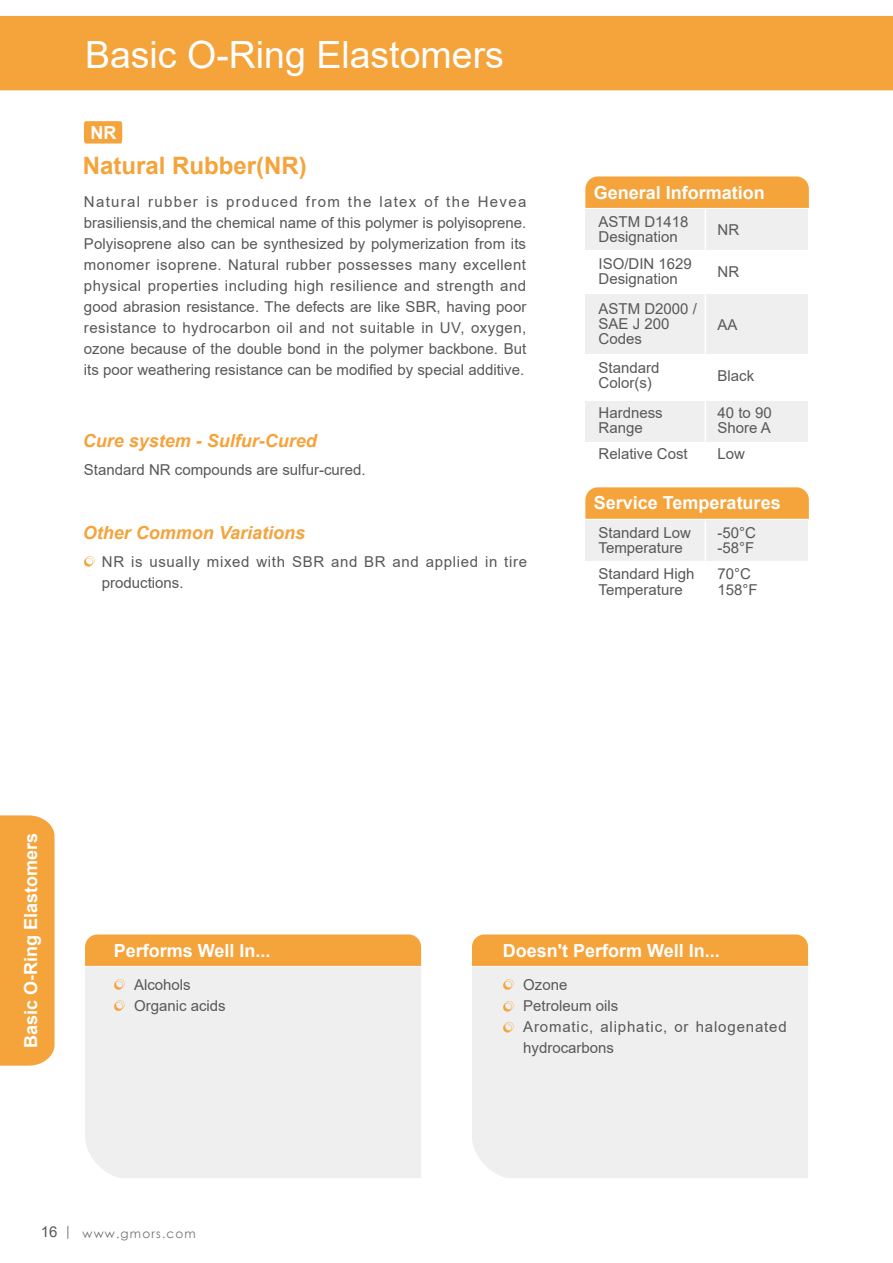
<style>
.page{position:relative;width:893px;height:1263px;background:#fff}
.page>*{position:absolute;margin:0;border:0;box-sizing:border-box;transform-origin:0 0}
.t1{font:37.5px "Arial";color:#fff}
.t2{font:700 24px "Arial";color:#f5a33b}
.t3{font:700 18px "Arial";color:#fff}
.t4{font:italic 700 18px "Arial";color:#f5a33b}
.t5{font:15px/15px "Arial";color:#595757}
.t6{font:15px/21px "Arial";letter-spacing:.03em;color:#595757}
.t7{font:15px/21px "Arial";letter-spacing:.045em;color:#595757}
.t8{font:12px "Century Gothic";letter-spacing:.1em;color:#727171}
.s1{font-family:"Arial";font-size:15px;color:#595757}
.s2{font-family:"Adobe Ming Std";font-weight:300;font-size:15px;color:#000}
</style>
<div class="page">
<div style="left:0;top:16px;width:893px;height:74px;background:#f5a33b"></div>
<div style="left:0;top:815px;width:55px;height:251px;background:#f5a33b"></div>
<div style="left:585px;top:521px;width:223px;height:40px;background:#efefef"></div>
<svg style="left:585px;top:487px;width:224px;height:32px;background:#f5a540"></svg>
<hr style="left:705px;top:521px;width:1px;height:124px;background:#fff">
<div style="left:585px;top:209px;width:223px;height:41px;background:#efefef"></div>
<div style="left:585px;top:401px;width:223px;height:40px;background:#efefef"></div>
<div style="left:585px;top:294px;width:223px;height:59px;background:#efefef"></div>
<svg style="left:585px;top:176px;width:224px;height:32px;background:#f5a540"></svg>
<hr style="left:705px;top:209px;width:1px;height:253px;background:#fff">
<svg style="left:84px;top:556px;width:10px;height:11px"></svg>
<div style="left:85px;top:934px;width:336px;height:32px;background:#f5a33b"></div>
<div style="left:85px;top:967px;width:336px;height:211px;background:#efefef"></div>
<div style="left:472px;top:934px;width:336px;height:32px;background:#f5a33b"></div>
<div style="left:472px;top:967px;width:336px;height:211px;background:#efefef"></div>
<svg style="left:114px;top:979px;width:10px;height:11px"></svg>
<svg style="left:114px;top:1000px;width:10px;height:11px"></svg>
<svg style="left:503px;top:979px;width:11px;height:11px"></svg>
<svg style="left:503px;top:1001px;width:11px;height:11px"></svg>
<svg style="left:503px;top:1022px;width:11px;height:11px"></svg>
<svg style="left:84px;top:121px;width:38px;height:23px"></svg>
<h1 class="t1" style="left:85px;top:29px;width:420px">Basic O-Ring Elastomers</h1>
<p class="t3" style="left:90px;top:120px;width:27px">NR</p>
<h2 class="t2" style="left:83px;top:149px;width:225px">Natural Rubber(NR)</h2>
<p class="t5" style="left:84px;top:191px;width:444px;line-height:21px;text-align:justify">Natural rubber is produced from the latex of the Hevea brasiliensis,and the chemical name of this polymer is polyisoprene.<br>Polyisoprene also can be synthesized by polymerization from its monomer isoprene. Natural rubber possesses many excellent physical properties including high resilience and strength and good abrasion resistance. The defects are like SBR, having poor resistance to hydrocarbon oil and not suitable in UV, oxygen, ozone because of the double bond in the polymer backbone. But its poor weathering resistance can be modified by special additive.</p>
<p class="t4" style="left:83px;top:429px;width:236px">Cure system - Sulfur-Cured</p>
<p class="t5" style="left:84px;top:462px;width:283px">Standard NR compounds are sulfur-cured.</p>
<p class="t4" style="left:83px;top:520px;width:224px">Other Common Variations</p>
<p class="t7" style="left:102px;top:551px;width:427px">NR is usually mixed with SBR and BR and applied in tire productions.</p>
<p class="t3" style="left:594px;top:180px;width:173px">General Information</p>
<p class="t5" style="left:598px;top:214px;width:92px">ASTM D1418<br>Designation</p>
<p class="t5" style="left:718px;top:222px;width:23px">NR</p>
<p class="t5" style="left:718px;top:264px;width:23px">NR</p>
<p class="t5" style="left:598px;top:256px;width:95px">ISO/DIN 1629<br>Designation</p>
<p class="t5" style="left:598px;top:301px;width:100px">ASTM D2000 /<br>SAE J 200<br>Codes</p>
<p class="t5" style="left:718px;top:317px;width:22px">AA</p>
<p class="t5" style="left:598px;top:360px;width:62px">Standard<br>Color(s)</p>
<p class="t5" style="left:718px;top:368px;width:38px">Black</p>
<p class="t5" style="left:598px;top:405px;width:66px">Hardness<br>Range</p>
<p class="t5" style="left:718px;top:405px;width:56px">40 to 90<br>Shore A</p>
<p class="t5" style="left:598px;top:446px;width:91px">Relative Cost</p>
<p class="t5" style="left:718px;top:446px;width:29px">Low</p>
<p class="t3" style="left:594px;top:490px;width:188px">Service Temperatures</p>
<p class="t5" style="left:598px;top:525px;width:94px">Standard Low<br>Temperature</p>
<p class="t5" style="left:598px;top:567px;width:97px">Standard High<br>Temperature</p>
<p class="t5" style="left:718px;top:525px;width:40px">-50°C -58°F</p>
<p class="t5" style="left:718px;top:567px;width:42px">70°C<br>158°F</p>
<p class="t3" style="left:18px;top:1048px;width:217px;rotate:-90deg">Basic O-Ring Elastomers</p>
<p class="t3" style="left:114px;top:938px;width:158px">Performs Well In...</p>
<p class="t3" style="left:503px;top:938px;width:219px">Doesn't Perform Well In...</p>
<p class="t5" style="left:134px;top:974px;width:93px;line-height:21px">Alcohols<br>Organic acids</p>
<p class="t6" style="left:523px;top:974px;width:265px">Ozone<br>Petroleum oils<br>Aromatic, aliphatic, or halogenated hydrocarbons</p>
<p class="t8" style="left:41px;top:1225px;width:156px"><span class="s1">16</span><span class="s2">｜</span> www.gmors.com</p>
</div>
